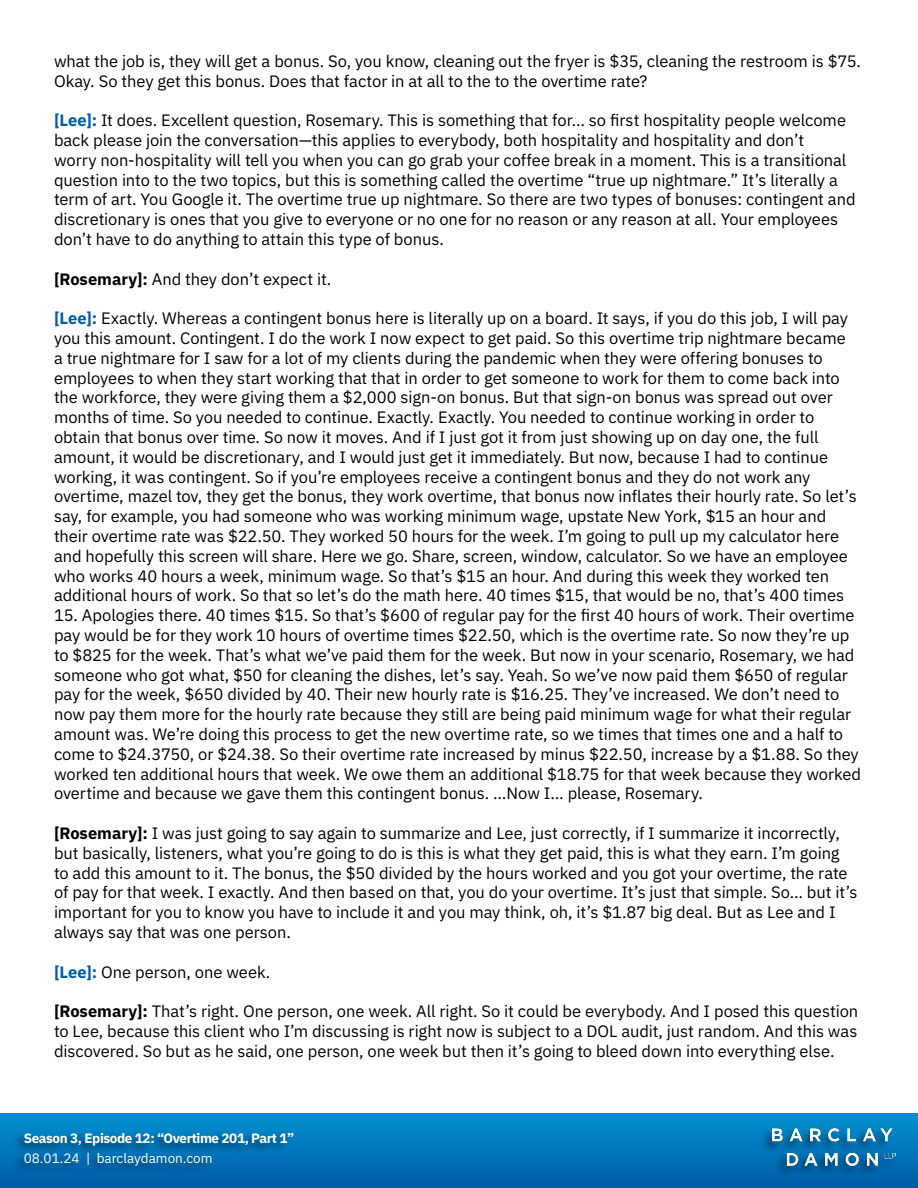
<style>
.page{position:relative;width:918px;height:1188px;background:#fff}
.page>*{position:absolute;margin:0;border:0;box-sizing:border-box;transform-origin:0 0}
.t1{font:16.5px/19.8px "IBM Plex Sans";letter-spacing:-.005em;color:#000}
.t2{font:700 13.5px "IBM Plex Sans";letter-spacing:-.03em;color:#fff}
.t3{font:13.5px "IBM Plex Sans";color:#fff}
.s1{font-weight:700;color:#005daa}
.s2{font-weight:700}
</style>
<div class="page">
<div style="left:0;top:1114px;width:918px;height:74px;background:linear-gradient(to bottom,#0091d1,#005ca9)"></div>
<div style="left:12px;top:1130px;width:284px;height:47px;background:#000;opacity:.55"></div>
<div style="left:760px;top:1127px;width:138px;height:51px;background:#000;opacity:.55"></div>
<img style="left:772px;top:1129px;width:123px;height:37px">
<p class="t1" style="left:54px;top:50px;width:809px">what the job is, they will get a bonus. So, you know, cleaning out the fryer is $35, cleaning the restroom is $75.<br>Okay. So they get this bonus. Does that factor in at all to the to the overtime rate?</p>
<p class="t1" style="left:54px;top:109px;width:803px"><span class="s1">[Lee]:</span> It does. Excellent question, Rosemary. This is something that for… so first hospitality people welcome back please join the conversation—this applies to everybody, both hospitality and hospitality and don’t<br>worry non-hospitality will tell you when you can go grab your coffee break in a moment. This is a transitional question into to the two topics, but this is something called the overtime “true up nightmare.” It’s literally a term of art. You Google it. The overtime true up nightmare. So there are two types of bonuses: contingent and discretionary is ones that you give to everyone or no one for no reason or any reason at all. Your employees don’t have to do anything to attain this type of bonus.</p>
<p class="t1" style="left:54px;top:268px;width:279px"><span class="s2">[Rosemary]:</span> And they don’t expect it.</p>
<p class="t1" style="left:54px;top:307px;width:804px"><span class="s1">[Lee]:</span> Exactly. Whereas a contingent bonus here is literally up on a board. It says, if you do this job, I will pay you this amount. Contingent. I do the work I now expect to get paid. So this overtime trip nightmare became a true nightmare for I saw for a lot of my clients during the pandemic when they were offering bonuses to employees to when they start working that that in order to get someone to work for them to come back into the workforce, they were giving them a $2,000 sign-on bonus. But that sign-on bonus was spread out over months of time. So you needed to continue. Exactly. Exactly. You needed to continue working in order to obtain that bonus over time. So now it moves. And if I just got it from just showing up on day one, the full amount, it would be discretionary, and I would just get it immediately. But now, because I had to continue working, it was contingent. So if you’re employees receive a contingent bonus and they do not work any overtime, mazel tov, they get the bonus, they work overtime, that bonus now inflates their hourly rate. So let’s say, for example, you had someone who was working minimum wage, upstate New York, $15 an hour and their overtime rate was $22.50. They worked 50 hours for the week. I’m going to pull up my calculator here and hopefully this screen will share. Here we go. Share, screen, window, calculator. So we have an employee who works 40 hours a week, minimum wage. So that’s $15 an hour. And during this week they worked ten additional hours of work. So that so let’s do the math here. 40 times $15, that would be no, that’s 400 times</p>
<p class="t1" style="left:54px;top:604px;width:809px">15. Apologies there. 40 times $15. So that’s $600 of regular pay for the first 40 hours of work. Their overtime pay would be for they work 10 hours of overtime times $22.50, which is the overtime rate. So now they’re up to $825 for the week. That’s what we’ve paid them for the week. But now in your scenario, Rosemary, we had someone who got what, $50 for cleaning the dishes, let’s say. Yeah. So we’ve now paid them $650 of regular pay for the week, $650 divided by 40. Their new hourly rate is $16.25. They’ve increased. We don’t need to now pay them more for the hourly rate because they still are being paid minimum wage for what their regular amount was. We’re doing this process to get the new overtime rate, so we times that times one and a half to come to $24.3750, or $24.38. So their overtime rate increased by minus $22.50, increase by a $1.88. So they worked ten additional hours that week. We owe them an additional $18.75 for that week because they worked overtime and because we gave them this contingent bonus. …Now I… please, Rosemary.</p>
<p class="t1" style="left:54px;top:822px;width:805px"><span class="s2">[Rosemary]:</span> I was just going to say again to summarize and Lee, just correctly, if I summarize it incorrectly, but basically, listeners, what you’re going to do is this is what they get paid, this is what they earn. I’m going to add this amount to it. The bonus, the $50 divided by the hours worked and you got your overtime, the rate of pay for that week. I exactly. And then based on that, you do your overtime. It’s just that simple. So… but it’s important for you to know you have to include it and you may think, oh, it’s $1.87 big deal. But as Lee and I always say that was one person.</p>
<p class="t1" style="left:54px;top:961px;width:218px"><span class="s1">[Lee]:</span> One person, one week.</p>
<p class="t1" style="left:54px;top:1000px;width:806px;text-align:justify"><span class="s2">[Rosemary]:</span> That’s right. One person, one week. All right. So it could be everybody. And I posed this question to Lee, because this client who I’m discussing is right now is subject to a DOL audit, just random. And this was discovered. So but as he said, one person, one week but then it’s going to bleed down into everything else.</p>
<p class="t2" style="left:24px;top:1127px;width:272px">Season 3, Episode 12: “Overtime 201, Part 1”</p>
<p class="t3" style="left:24px;top:1147px;width:190px">08.01.24 | barclaydamon.com</p>
</div>
